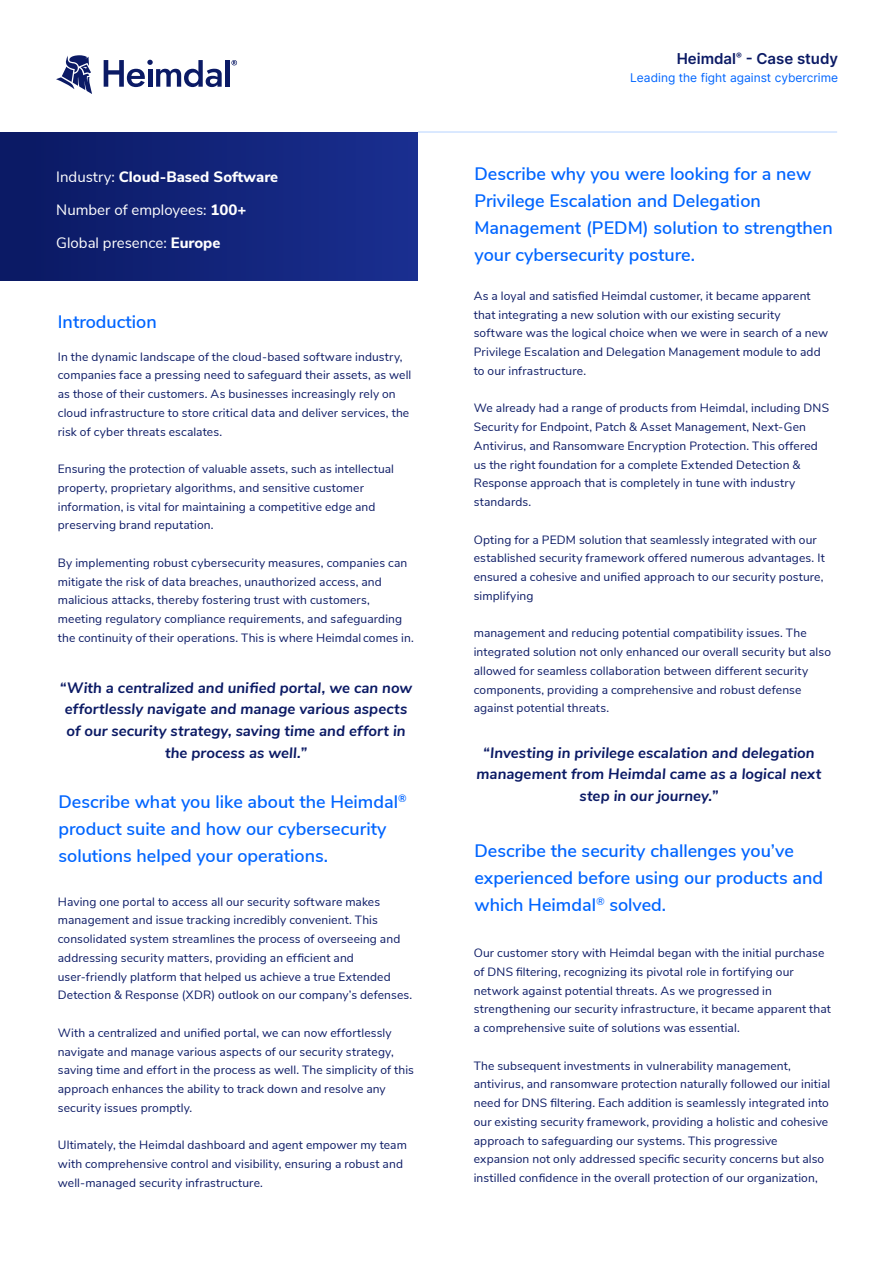
<style>
.page{position:relative;width:893px;height:1263px;background:#fff}
.page>*{position:absolute;margin:0;border:0;box-sizing:border-box;transform-origin:0 0}
.t1{font:600 18px/27px "Nunito Sans";color:#0065ff}
.t2{font:italic 700 15px/21.8px "Nunito Sans";letter-spacing:.005em;color:#0b1a65;text-align:center}
.t3{font:15px "Nunito Sans";color:#fff}
.t4{font:800 15px "Nunito Sans";color:#fff}
.t5{font:600 15px "Inter";color:#0b1a65}
.t6{font:12px/18.8px "Nunito Sans";letter-spacing:.01em;color:#0b1a65}
.t7{font:12px "Inter";color:#0065fe}
.s1{font-weight:400}
.s2{font-weight:800}
</style>
<div class="page">
<div style="left:0;top:132px;width:418px;height:148px;background:linear-gradient(to right,#0a1962,#1a2f90)"></div>
<hr style="left:418px;top:131px;width:419px;height:2px;background:#0065ff">
<svg style="left:56px;top:55px;width:36px;height:39px"></svg>
<div style="left:225px;top:60px;width:5px;height:27px;background:#0b1a65"></div>
<svg style="left:104px;top:60px;width:118px;height:27px"></svg>
<svg style="left:231px;top:60px;width:6px;height:5px"></svg>
<p class="t4" style="left:56px;top:165px;width:223px"><span class="s1">Industry:</span> Cloud-Based Software</p>
<p class="t3" style="left:56px;top:198px;width:192px">Number of employees: <span class="s2">100+</span></p>
<p class="t3" style="left:56px;top:231px;width:166px">Global presence: <span class="s2">Europe</span></p>
<h1 class="t1" style="left:58px;top:307px;width:100px">Introduction</h1>
<p class="t6" style="left:58px;top:346px;width:355px">In the dynamic landscape of the cloud-based software industry, companies face a pressing need to safeguard their assets, as well as those of their customers. As businesses increasingly rely on cloud infrastructure to store critical data and deliver services, the risk of cyber threats escalates.</p>
<p class="t6" style="left:58px;top:459px;width:338px">Ensuring the protection of valuable assets, such as intellectual property, proprietary algorithms, and sensitive customer information, is vital for maintaining a competitive edge and preserving brand reputation.</p>
<p class="t6" style="left:58px;top:552px;width:358px">By implementing robust cybersecurity measures, companies can mitigate the risk of data breaches, unauthorized access, and malicious attacks, thereby fostering trust with customers, meeting regulatory compliance requirements, and safeguarding the continuity of their operations. This is where Heimdal comes in.</p>
<p class="t2" style="left:60px;top:675px;width:354px">“With a centralized and unified portal, we can now effortlessly navigate and manage various aspects of our security strategy, saving time and effort in the process as well.”</p>
<h1 class="t1" style="left:59px;top:787px;width:350px">Describe what you like about the Heimdal<sup>® </sup>product suite and how our cybersecurity solutions helped your operations.</h1>
<p class="t6" style="left:58px;top:891px;width:356px">Having one portal to access all our security software makes management and issue tracking incredibly convenient. This consolidated system streamlines the process of overseeing and addressing security matters, providing an efficient and user-friendly platform that helped us achieve a true Extended Detection &amp; Response (XDR) outlook on our company’s defenses.</p>
<p class="t6" style="left:58px;top:1022px;width:358px">With a centralized and unified portal, we can now effortlessly navigate and manage various aspects of our security strategy, saving time and effort in the process as well. The simplicity of this approach enhances the ability to track down and resolve any security issues promptly.</p>
<p class="t6" style="left:58px;top:1135px;width:351px">Ultimately, the Heimdal dashboard and agent empower my team with comprehensive control and visibility, ensuring a robust and well-managed security infrastructure.</p>
<p class="t5" style="left:677px;top:47px;width:163px">Heimdal<sup>®</sup> - Case study</p>
<p class="t7" style="left:630px;top:69px;width:209px">Leading the fight against cybercrime</p>
<h1 class="t1" style="left:474px;top:159px;width:360px">Describe why you were looking for a new Privilege Escalation and Delegation Management (PEDM) solution to strengthen your cybersecurity posture.</h1>
<p class="t6" style="left:474px;top:286px;width:356px">As a loyal and satisfied Heimdal customer, it became apparent that integrating a new solution with our existing security software was the logical choice when we were in search of a new Privilege Escalation and Delegation Management module to add to our infrastructure.</p>
<p class="t6" style="left:474px;top:398px;width:357px">We already had a range of products from Heimdal, including DNS Security for Endpoint, Patch &amp; Asset Management, Next-Gen Antivirus, and Ransomware Encryption Protection. This offered us the right foundation for a complete Extended Detection &amp; Response approach that is completely in tune with industry standards.</p>
<p class="t6" style="left:474px;top:529px;width:352px">Opting for a PEDM solution that seamlessly integrated with our established security framework offered numerous advantages. It ensured a cohesive and unified approach to our security posture, simplifying</p>
<p class="t6" style="left:474px;top:623px;width:359px">management and reducing potential compatibility issues. The integrated solution not only enhanced our overall security but also allowed for seamless collaboration between different security components, providing a comprehensive and robust defense against potential threats.</p>
<p class="t2" style="left:476px;top:740px;width:346px">“Investing in privilege escalation and delegation management from Heimdal came as a logical next step in our journey.”</p>
<h1 class="t1" style="left:474px;top:836px;width:350px">Describe the security challenges you’ve experienced before using our products and which Heimdal<sup>®</sup> solved.</h1>
<p class="t6" style="left:474px;top:943px;width:359px">Our customer story with Heimdal began with the initial purchase of DNS filtering, recognizing its pivotal role in fortifying our network against potential threats. As we progressed in strengthening our security infrastructure, it became apparent that a comprehensive suite of solutions was essential.</p>
<p class="t6" style="left:474px;top:1055px;width:358px">The subsequent investments in vulnerability management, antivirus, and ransomware protection naturally followed our initial need for DNS filtering. Each addition is seamlessly integrated into our existing security framework, providing a holistic and cohesive approach to safeguarding our systems. This progressive expansion not only addressed specific security concerns but also instilled confidence in the overall protection of our organization,</p>
</div>
